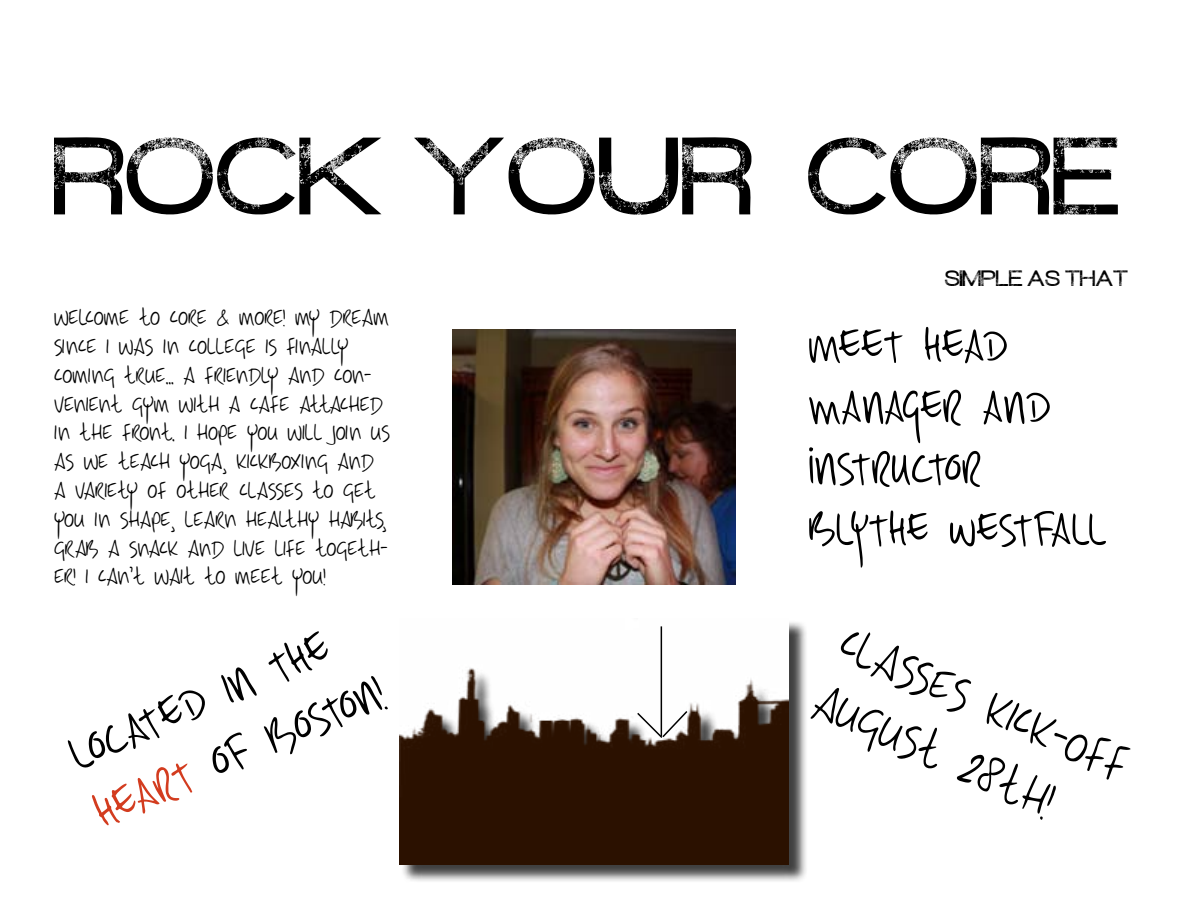
<style>
.page{position:relative;width:1188px;height:918px;background:#fff}
.page>*{position:absolute;margin:0;border:0;box-sizing:border-box;transform-origin:0 0}
.t1{font:96px "Redux";color:#000}
.t2{font:52.5px/61.9px "DK Early Morning Coffee Medium Roas";color:#000}
.t3{font:51px/61.2px "DK Early Morning Coffee Medium Roas";color:#000}
.t4{font:24px/28.8px "DK Early Morning Coffee Medium Roas";color:#000}
.t5{font:19.5px "Redux";color:#000}
.s1{color:#d33c1f}
</style>
<div class="page">
<img style="left:452px;top:329px;width:284px;height:256px">
<div style="left:402px;top:621px;width:406px;height:262px;background:#000;opacity:.75"></div>
<img style="left:399px;top:621px;width:390px;height:243px">
<hr style="left:661px;top:626px;width:1px;height:110px;background:#000">
<svg style="left:636px;top:709px;width:53px;height:31px"></svg>
<h1 class="t1" style="left:54px;top:125px;width:1069px">ROCK YOUR CORE</h1>
<p class="t4" style="left:54px;top:306px;width:338px">WELCOME TO CORE &amp; MORE! MY DREAM<br>SINCE I WAS IN COLLEGE IS FINALLY<br>COMING TRUE... A FRIENDLY AND CON-<br>VENIENT GYM WITH A CAFE ATTACHED<br>IN THE FRONT. I HOPE YOU WILL JOIN US<br>AS WE TEACH YOGA, KICKBOXING AND<br>A VARIETY OF OTHER CLASSES TO GET<br>YOU IN SHAPE, LEARN HEALTHY HABITS,<br>GRAB A SNACK AND LIVE LIFE TOGETH-<br>ER! I CAN’T WAIT TO MEET YOU!</p>
<h2 class="t2" style="left:62px;top:733px;width:312px;rotate:-23deg">located In the <span class="s1">heart</span> of Boston!</h2>
<p class="t5" style="left:945px;top:268px;width:185px">SIMPLE AS THAT</p>
<h3 class="t3" style="left:808px;top:321px;width:300px">Meet head manager and instructor blythe westfall</h3>
<h2 class="t2" style="left:853px;top:618px;width:312px;line-height:63px;rotate:24deg">CLASSES KICK-OFF<br>AUGUST 28TH!</h2>
</div>
